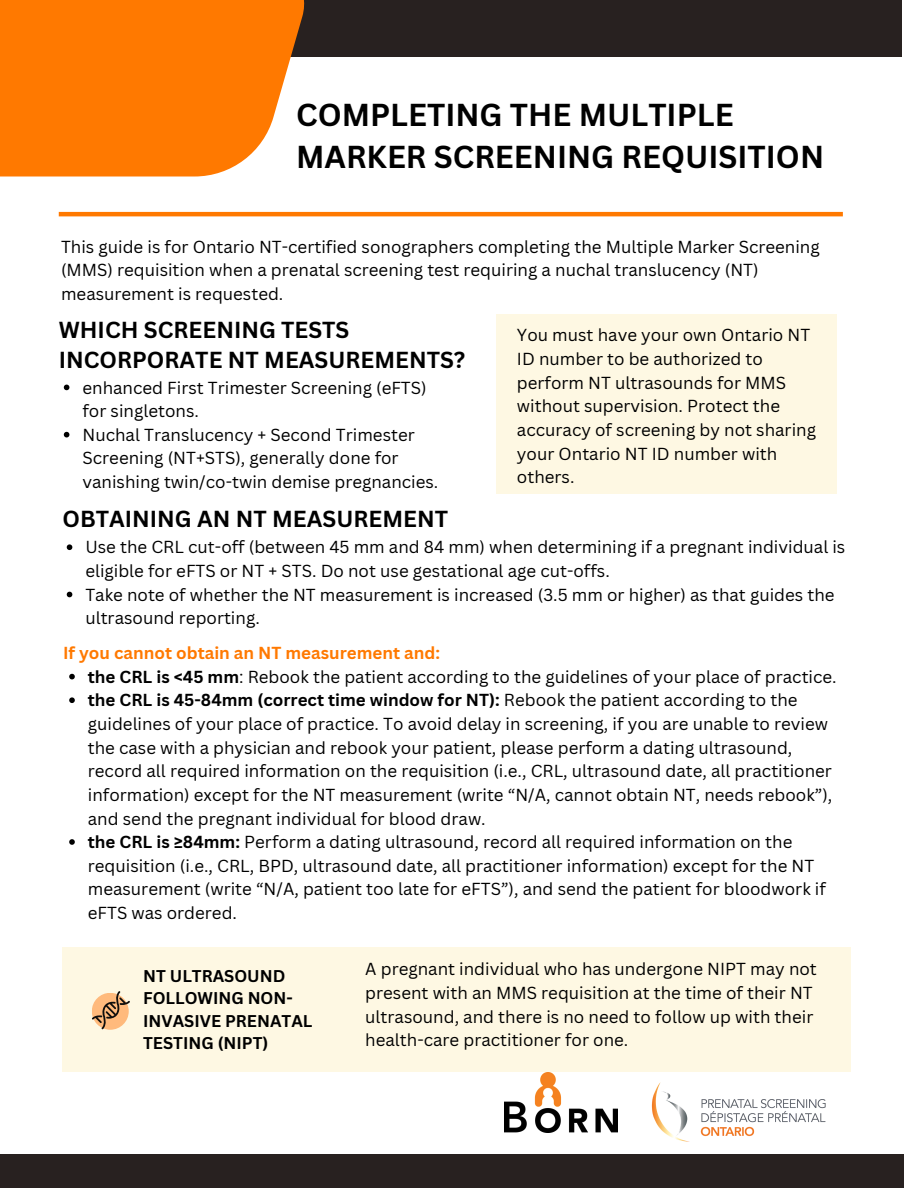
<style>
.page{position:relative;width:918px;height:1188px;background:#fff}
.page>*{position:absolute;margin:0;border:0;box-sizing:border-box;transform-origin:0 0}
.t1{font:700 30.9px/42.8px "Canva Sans";color:#000}
.t2{font:700 22.5px/30.8px "Canva Sans";color:#000}
.t3{font:16.95px/23.7px "Canva Sans";color:#000}
.t4{font:700 16.95px "Canva Sans";color:#ff7900}
.t5{font:700 16.5px/22.5px "Canva Sans";color:#000}
.s1{font-weight:700}
</style>
<div class="page">
<div style="left:0;top:0;width:901px;height:56px;background:#282120"></div>
<div style="left:0;top:0;width:305px;height:177px;background:#ff7900"></div>
<hr style="left:59px;top:212px;width:784px;height:4px;background:#ff7900">
<div style="left:497px;top:314px;width:340px;height:179px;background:#fef8e3"></div>
<div style="left:0;top:1154px;width:904px;height:34px;background:#282120"></div>
<img style="left:504px;top:1072px;width:114px;height:61px">
<img style="left:651px;top:1082px;width:175px;height:60px">
<div style="left:62px;top:948px;width:788px;height:124px;background:#fef8e3"></div>
<svg style="left:92px;top:991px;width:38px;height:38px"></svg>
<svg style="left:67px;top:544px;width:5px;height:6px"></svg>
<svg style="left:67px;top:592px;width:5px;height:5px"></svg>
<svg style="left:69px;top:674px;width:6px;height:5px"></svg>
<svg style="left:69px;top:697px;width:6px;height:6px"></svg>
<svg style="left:69px;top:839px;width:6px;height:6px"></svg>
<svg style="left:64px;top:385px;width:5px;height:5px"></svg>
<svg style="left:64px;top:432px;width:5px;height:5px"></svg>
<h2 class="t1" style="left:296px;top:92px;width:530px">COMPLETING THE MULTIPLE<br>MARKER SCREENING REQUISITION</h2>
<h2 class="t3" style="left:61px;top:234px;width:760px">This guide is for Ontario NT-certified sonographers completing the Multiple Marker Screening (MMS) requisition when a prenatal screening test requiring a nuchal translucency (NT) measurement is requested.</h2>
<p class="t2" style="left:59px;top:313px;width:408px">WHICH SCREENING TESTS<br>INCORPORATE NT MEASUREMENTS?</p>
<p class="t3" style="left:83px;top:375px;width:346px">enhanced First Trimester Screening (eFTS) for singletons.</p>
<p class="t3" style="left:83px;top:422px;width:357px">Nuchal Translucency + Second Trimester<br>Screening (NT+STS), generally done for vanishing twin/co-twin demise pregnancies.</p>
<p class="t2" style="left:62px;top:503px;width:387px">OBTAINING AN NT MEASUREMENT</p>
<h3 class="t3" style="left:517px;top:323px;width:301px">You must have your own Ontario NT<br>ID number to be authorized to perform NT ultrasounds for MMS without supervision. Protect the accuracy of screening by not sharing your Ontario NT ID number with others.</h3>
<p class="t3" style="left:85px;top:535px;width:762px">Use the CRL cut-off (between 45 mm and 84 mm) when determining if a pregnant individual is eligible for eFTS or NT + STS. Do not use gestational age cut-offs.</p>
<p class="t3" style="left:85px;top:582px;width:751px">Take note of whether the NT measurement is increased (3.5 mm or higher) as that guides the ultrasound reporting.</p>
<p class="t4" style="left:63px;top:641px;width:379px">If you cannot obtain an NT measurement and:</p>
<p class="t3" style="left:88px;top:664px;width:750px"><span class="s1">the CRL is &lt;45 mm</span>: Rebook the patient according to the guidelines of your place of practice.</p>
<h4 class="t3" style="left:88px;top:688px;width:746px"><span class="s1">the CRL is 45-84mm (correct time window for NT):</span> Rebook the patient according to the guidelines of your place of practice. To avoid delay in screening, if you are unable to review the case with a physician and rebook your patient, please perform a dating ultrasound, record all required information on the requisition (i.e., CRL, ultrasound date, all practitioner information) except for the NT measurement (write “N/A, cannot obtain NT, needs rebook”), and send the pregnant individual for blood draw.</h4>
<p class="t3" style="left:88px;top:830px;width:740px"><span class="s1">the CRL is ≥84mm:</span> Perform a dating ultrasound, record all required information on the requisition (i.e., CRL, BPD, ultrasound date, all practitioner information) except for the NT measurement (write “N/A, patient too late for eFTS”), and send the patient for bloodwork if eFTS was ordered.</p>
<p class="t5" style="left:143px;top:964px;width:171px">NT ULTRASOUND<br>FOLLOWING NON-<br>INVASIVE PRENATAL<br>TESTING (NIPT)</p>
<p class="t3" style="left:365px;top:957px;width:453px">A pregnant individual who has undergone NIPT may not present with an MMS requisition at the time of their NT ultrasound, and there is no need to follow up with their health-care practitioner for one.</p>
</div>
